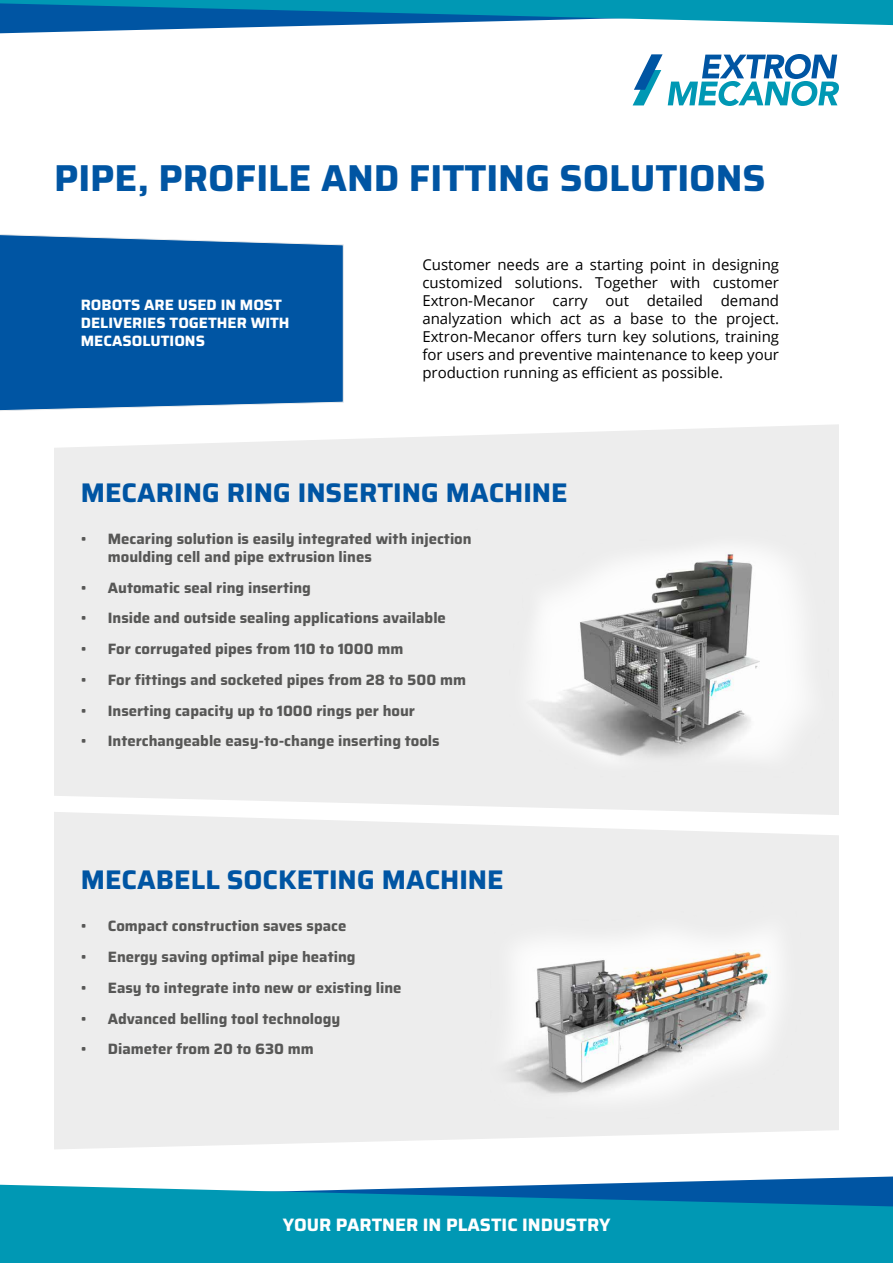
<style>
.page{position:relative;width:893px;height:1263px;background:#fff}
.page>*{position:absolute;margin:0;border:0;box-sizing:border-box;transform-origin:0 0}
.t1{font:700 37.5px "Saira";color:#0055a3}
.t2{font:700 27px "Saira";color:#0055a3}
.t3{font:700 18px "Saira";color:#fff}
.t4{font:700 15px/18px "Saira";color:#575756}
.t5{font:15px/18px "Open Sans";color:#000;text-align:justify}
.t6{font:700 15px/18px "Saira";color:#fff}
</style>
<div class="page">
<svg style="left:587px;top:1176px;width:306px;height:8px"></svg>
<svg style="left:0;top:1184px;width:893px;height:79px;background:#0893b4"></svg>
<svg style="left:0;top:25px;width:893px;height:9px"></svg>
<svg style="left:0;top:0;width:893px;height:25px;background:#1488b4"></svg>
<div style="left:54px;top:424px;width:785px;height:387px;background:#ededed"></div>
<svg style="left:0;top:234px;width:344px;height:177px;background:#1060a8"></svg>
<img style="left:475px;top:527px;width:364px;height:266px">
<svg style="left:633px;top:54px;width:206px;height:52px"></svg>
<svg style="left:54px;top:811px;width:785px;height:338px;background:#eee"></svg>
<img style="left:468px;top:889px;width:338px;height:239px">
<h1 class="t1" style="left:54px;top:149px;width:713px">PIPE, PROFILE AND FITTING SOLUTIONS</h1>
<p class="t6" style="left:81px;top:295px;width:210px">ROBOTS ARE USED IN MOST<br>DELIVERIES TOGETHER WITH<br>MECASOLUTIONS</p>
<p class="t5" style="left:422px;top:255px;width:358px">Customer needs are a starting point in designing customized solutions. Together with customer Extron-Mecanor carry out detailed demand analyzation which act as a base to the project.<br>Extron-Mecanor offers turn key solutions, training for users and preventive maintenance to keep your production running as efficient as possible.</p>
<h2 class="t2" style="left:81px;top:471px;width:488px">MECARING RING INSERTING MACHINE</h2>
<p class="t4" style="left:108px;top:529px;width:365px;text-indent:-27px">• Mecaring solution is easily integrated with injection moulding cell and pipe extrusion lines</p>
<p class="t4" style="left:81px;top:578px;width:232px">• Automatic seal ring inserting</p>
<p class="t4" style="left:81px;top:609px;width:367px">• Inside and outside sealing applications available</p>
<p class="t4" style="left:81px;top:640px;width:324px">• For corrugated pipes from 110 to 1000 mm</p>
<p class="t4" style="left:81px;top:670px;width:387px">• For fittings and socketed pipes from 28 to 500 mm</p>
<p class="t4" style="left:81px;top:701px;width:336px">• Inserting capacity up to 1000 rings per hour</p>
<p class="t4" style="left:81px;top:732px;width:360px">• Interchangeable easy-to-change inserting tools</p>
<h2 class="t2" style="left:81px;top:859px;width:424px">MECABELL SOCKETING MACHINE</h2>
<p class="t4" style="left:81px;top:917px;width:267px">• Compact construction saves space</p>
<p class="t4" style="left:81px;top:948px;width:276px">• Energy saving optimal pipe heating</p>
<p class="t4" style="left:81px;top:978px;width:322px">• Easy to integrate into new or existing line</p>
<p class="t4" style="left:81px;top:1009px;width:261px">• Advanced belling tool technology</p>
<p class="t4" style="left:81px;top:1040px;width:234px">• Diameter from 20 to 630 mm</p>
<p class="t3" style="left:283px;top:1211px;width:329px">YOUR PARTNER IN PLASTIC INDUSTRY</p>
</div>
